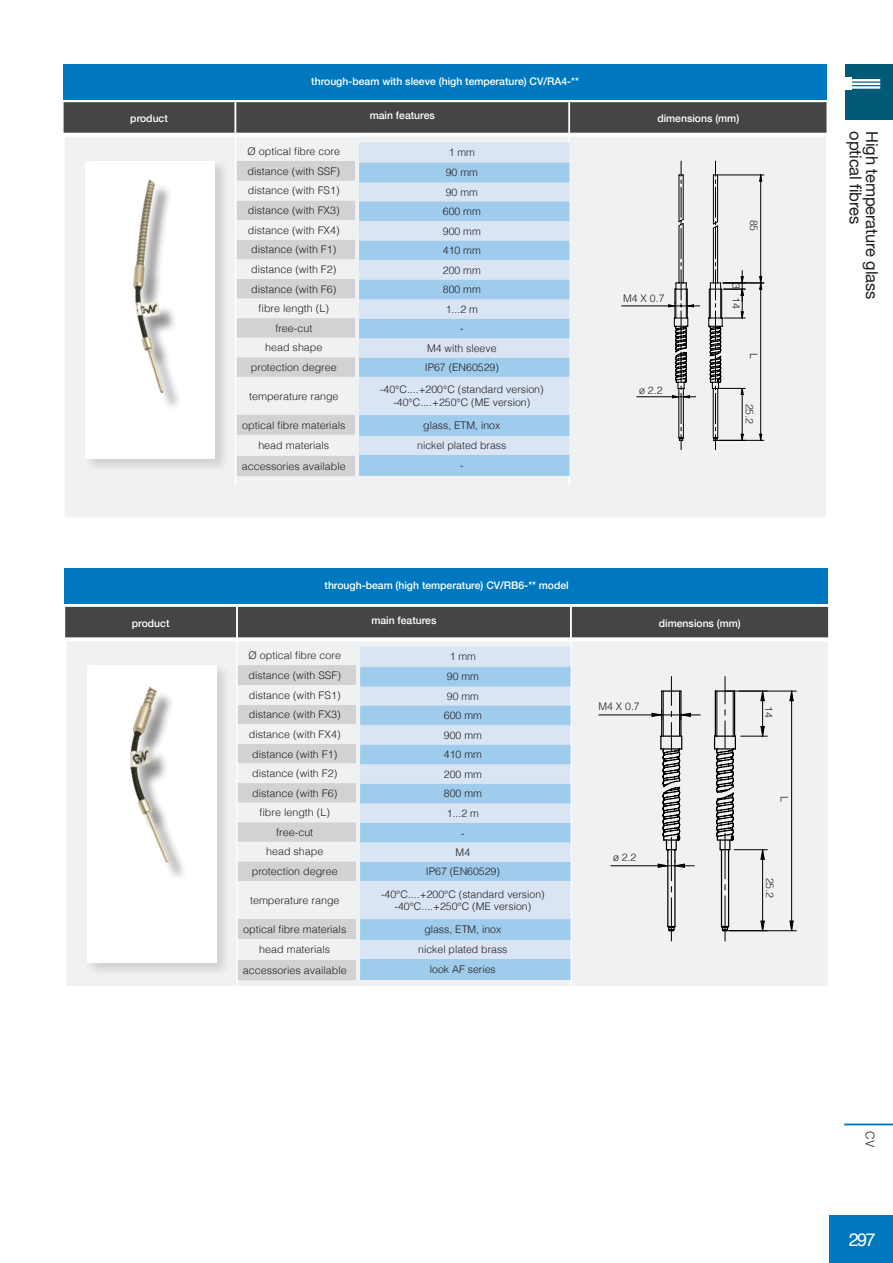
<style>
.page{position:relative;width:893px;height:1263px;background:#fff}
.page>*{position:absolute;margin:0;border:0;box-sizing:border-box;transform-origin:0 0}
.t1{font:18px "Helvetica";color:#fff}
.t2{font:16.5px "Helvetica Neue";letter-spacing:-.01em;color:#231f20}
.t3{font:300 12px "Helvetica";color:#231f20}
.t4{font:300 10.5px "Helvetica";color:#231f20}
.t5{font:500 10.5px "Helvetica Neue";color:#fff}
</style>
<div class="page">
<div style="left:63px;top:135px;width:765px;height:384px;background:#f0f1f2;border:2px solid #fff"></div>
<div style="left:63px;top:64px;width:763px;height:35px;background:#0078c0"></div>
<div style="left:64px;top:102px;width:762px;height:31px;background:#454446"></div>
<div style="left:83px;top:159px;width:147px;height:314px;background:#231f20;opacity:.16"></div>
<div style="left:86px;top:161px;width:129px;height:298px;background:#fff"></div>
<hr style="left:235px;top:102px;width:1px;height:384px;background:#fff">
<hr style="left:568px;top:102px;width:2px;height:384px;background:#fff">
<hr style="left:63px;top:134px;width:765px;height:2px;background:#fff">
<div style="left:65px;top:640px;width:764px;height:347px;background:#f0f1f2;border:2px solid #fff"></div>
<div style="left:65px;top:568px;width:763px;height:36px;background:#0078c0"></div>
<div style="left:65px;top:607px;width:763px;height:30px;background:#454446"></div>
<div style="left:85px;top:663px;width:146px;height:315px;background:#231f20;opacity:.16"></div>
<div style="left:87px;top:665px;width:130px;height:298px;background:#fff"></div>
<hr style="left:236px;top:607px;width:2px;height:383px;background:#fff">
<hr style="left:570px;top:607px;width:2px;height:383px;background:#fff">
<hr style="left:65px;top:639px;width:764px;height:2px;background:#fff">
<div style="left:359px;top:143px;width:210px;height:20px;background:#dae5f4"></div>
<svg style="left:359px;top:163px;width:210px;height:313px;background:#bcd7ef"></svg>
<div style="left:360px;top:647px;width:211px;height:20px;background:#dae5f4"></div>
<svg style="left:360px;top:667px;width:211px;height:313px;background:#bcd7ef"></svg>
<svg style="left:238px;top:665px;width:118px;height:315px"></svg>
<svg style="left:237px;top:161px;width:118px;height:315px"></svg>
<svg style="left:621px;top:161px;width:143px;height:289px"></svg>
<hr style="left:724px;top:283px;width:40px;height:1px;background:#000">
<hr style="left:718px;top:175px;width:46px;height:1px;background:#000">
<hr style="left:760px;top:175px;width:1px;height:108px;background:#000">
<svg style="left:598px;top:676px;width:196px;height:266px"></svg>
<hr style="left:729px;top:930px;width:67px;height:1px;background:#000">
<hr style="left:725px;top:691px;width:71px;height:1px;background:#000">
<hr style="left:791px;top:691px;width:1px;height:240px;background:#000">
<img style="left:63px;top:179px;width:229px;height:267px">
<img style="left:65px;top:673px;width:196px;height:244px">
<div style="left:829px;top:1214px;width:64px;height:49px;background:#0078c0"></div>
<hr style="left:844px;top:1123px;width:49px;height:2px;background:#0078c0">
<div style="left:845px;top:64px;width:48px;height:56px;background:#005a78"></div>
<div style="left:845px;top:78px;width:6px;height:12px;background:#fff"></div>
<hr style="left:845px;top:83px;width:35px;height:2px;background:#fff">
<hr style="left:845px;top:79px;width:35px;height:2px;background:#fff">
<hr style="left:845px;top:86px;width:35px;height:3px;background:#fff">
<p class="t5" style="left:311px;top:73px;width:269px">through-beam with sleeve (high temperature) CV/RA4-**</p>
<p class="t5" style="left:130px;top:110px;width:39px">product</p>
<p class="t5" style="left:370px;top:107px;width:67px">main features</p>
<p class="t5" style="left:657px;top:110px;width:83px">dimensions (mm)</p>
<p class="t4" style="left:248px;top:142px;width:94px">Ø optical fibre core</p>
<p class="t4" style="left:248px;top:162px;width:94px">distance (with SSF)</p>
<p class="t4" style="left:248px;top:182px;width:93px">distance (with FS1)</p>
<p class="t4" style="left:248px;top:201px;width:93px">distance (with FX3)</p>
<p class="t4" style="left:248px;top:221px;width:93px">distance (with FX4)</p>
<p class="t4" style="left:251px;top:241px;width:87px">distance (with F1)</p>
<p class="t4" style="left:251px;top:260px;width:87px">distance (with F2)</p>
<p class="t4" style="left:251px;top:280px;width:87px">distance (with F6)</p>
<p class="t4" style="left:259px;top:299px;width:72px">fibre length (L)</p>
<p class="t4" style="left:275px;top:319px;width:38px">free-cut</p>
<p class="t4" style="left:265px;top:339px;width:59px">head shape</p>
<p class="t4" style="left:251px;top:358px;width:87px">protection degree</p>
<p class="t4" style="left:249px;top:387px;width:91px">temperature range</p>
<p class="t4" style="left:242px;top:416px;width:105px">optical fibre materials</p>
<p class="t4" style="left:258px;top:436px;width:72px">head materials</p>
<p class="t4" style="left:242px;top:457px;width:105px">accessories available</p>
<p class="t4" style="left:449px;top:144px;width:28px">1 mm</p>
<p class="t4" style="left:446px;top:164px;width:34px">90 mm</p>
<p class="t4" style="left:446px;top:183px;width:34px">90 mm</p>
<p class="t4" style="left:443px;top:202px;width:39px">600 mm</p>
<p class="t4" style="left:443px;top:222px;width:39px">900 mm</p>
<p class="t4" style="left:443px;top:241px;width:39px">410 mm</p>
<p class="t4" style="left:443px;top:261px;width:39px">200 mm</p>
<p class="t4" style="left:443px;top:281px;width:39px">800 mm</p>
<p class="t4" style="left:446px;top:300px;width:34px">1...2 m</p>
<p class="t4" style="left:460px;top:320px;width:5px">-</p>
<p class="t4" style="left:427px;top:339px;width:71px">M4 with sleeve</p>
<p class="t4" style="left:425px;top:358px;width:76px">IP67 (EN60529)</p>
<p class="t4" style="left:380px;top:381px;width:165px">-40°C....+200°C (standard version)</p>
<p class="t4" style="left:393px;top:393px;width:138px">-40°C....+250°C (ME version)</p>
<p class="t4" style="left:423px;top:417px;width:79px">glass, ETM, inox</p>
<p class="t4" style="left:417px;top:437px;width:91px">nickel plated brass</p>
<p class="t4" style="left:460px;top:456px;width:5px">-</p>
<p class="t5" style="left:325px;top:577px;width:246px">through-beam (high temperature) CV/RB6-** model</p>
<p class="t4" style="left:623px;top:290px;width:43px">M4 X 0.7</p>
<p class="t4" style="left:639px;top:381px;width:25px">ø 2.2</p>
<p class="t4" style="left:763px;top:220px;width:13px;rotate:90deg">85</p>
<p class="t4" style="left:745px;top:283px;width:7px;rotate:90deg">3</p>
<p class="t4" style="left:745px;top:297px;width:13px;rotate:90deg">14</p>
<p class="t4" style="left:763px;top:353px;width:7px;rotate:90deg">L</p>
<p class="t4" style="left:758px;top:404px;width:22px;rotate:90deg">25.2</p>
<p class="t5" style="left:132px;top:615px;width:39px">product</p>
<p class="t5" style="left:371px;top:612px;width:67px">main features</p>
<p class="t5" style="left:659px;top:615px;width:83px">dimensions (mm)</p>
<p class="t4" style="left:249px;top:646px;width:94px">Ø optical fibre core</p>
<p class="t4" style="left:249px;top:666px;width:94px">distance (with SSF)</p>
<p class="t4" style="left:249px;top:686px;width:93px">distance (with FS1)</p>
<p class="t4" style="left:249px;top:706px;width:93px">distance (with FX3)</p>
<p class="t4" style="left:249px;top:725px;width:93px">distance (with FX4)</p>
<p class="t4" style="left:252px;top:745px;width:87px">distance (with F1)</p>
<p class="t4" style="left:252px;top:764px;width:87px">distance (with F2)</p>
<p class="t4" style="left:252px;top:784px;width:87px">distance (with F6)</p>
<p class="t4" style="left:260px;top:803px;width:72px">fibre length (L)</p>
<p class="t4" style="left:276px;top:823px;width:38px">free-cut</p>
<p class="t4" style="left:266px;top:843px;width:59px">head shape</p>
<p class="t4" style="left:252px;top:862px;width:87px">protection degree</p>
<p class="t4" style="left:250px;top:891px;width:91px">temperature range</p>
<p class="t4" style="left:243px;top:920px;width:105px">optical fibre materials</p>
<p class="t4" style="left:259px;top:940px;width:72px">head materials</p>
<p class="t4" style="left:243px;top:961px;width:105px">accessories available</p>
<p class="t4" style="left:450px;top:648px;width:28px">1 mm</p>
<p class="t4" style="left:447px;top:668px;width:34px">90 mm</p>
<p class="t4" style="left:447px;top:687px;width:34px">90 mm</p>
<p class="t4" style="left:444px;top:706px;width:39px">600 mm</p>
<p class="t4" style="left:444px;top:726px;width:39px">900 mm</p>
<p class="t4" style="left:444px;top:746px;width:39px">410 mm</p>
<p class="t4" style="left:444px;top:765px;width:39px">200 mm</p>
<p class="t4" style="left:444px;top:785px;width:39px">800 mm</p>
<p class="t4" style="left:447px;top:804px;width:34px">1...2 m</p>
<p class="t4" style="left:461px;top:824px;width:5px">-</p>
<p class="t4" style="left:456px;top:843px;width:16px">M4</p>
<p class="t4" style="left:426px;top:862px;width:76px">IP67 (EN60529)</p>
<p class="t4" style="left:381px;top:885px;width:165px">-40°C....+200°C (standard version)</p>
<p class="t4" style="left:395px;top:897px;width:138px">-40°C....+250°C (ME version)</p>
<p class="t4" style="left:424px;top:921px;width:79px">glass, ETM, inox</p>
<p class="t4" style="left:418px;top:941px;width:91px">nickel plated brass</p>
<p class="t4" style="left:430px;top:960px;width:67px">look AF series</p>
<p class="t4" style="left:598px;top:697px;width:43px">M4 X 0.7</p>
<p class="t4" style="left:613px;top:848px;width:25px">ø 2.2</p>
<p class="t4" style="left:778px;top:706px;width:13px;rotate:90deg">14</p>
<p class="t4" style="left:794px;top:796px;width:7px;rotate:90deg">L</p>
<p class="t4" style="left:779px;top:877px;width:22px;rotate:90deg">25.2</p>
<p class="t2" style="left:867px;top:131px;width:94px;rotate:90deg">optical fibres</p>
<p class="t2" style="left:884px;top:131px;width:169px;rotate:90deg">High temperature glass</p>
<p class="t3" style="left:880px;top:1131px;width:17px;rotate:90deg">CV</p>
<h1 class="t1" style="left:849px;top:1225px;width:28px">297</h1>
</div>
